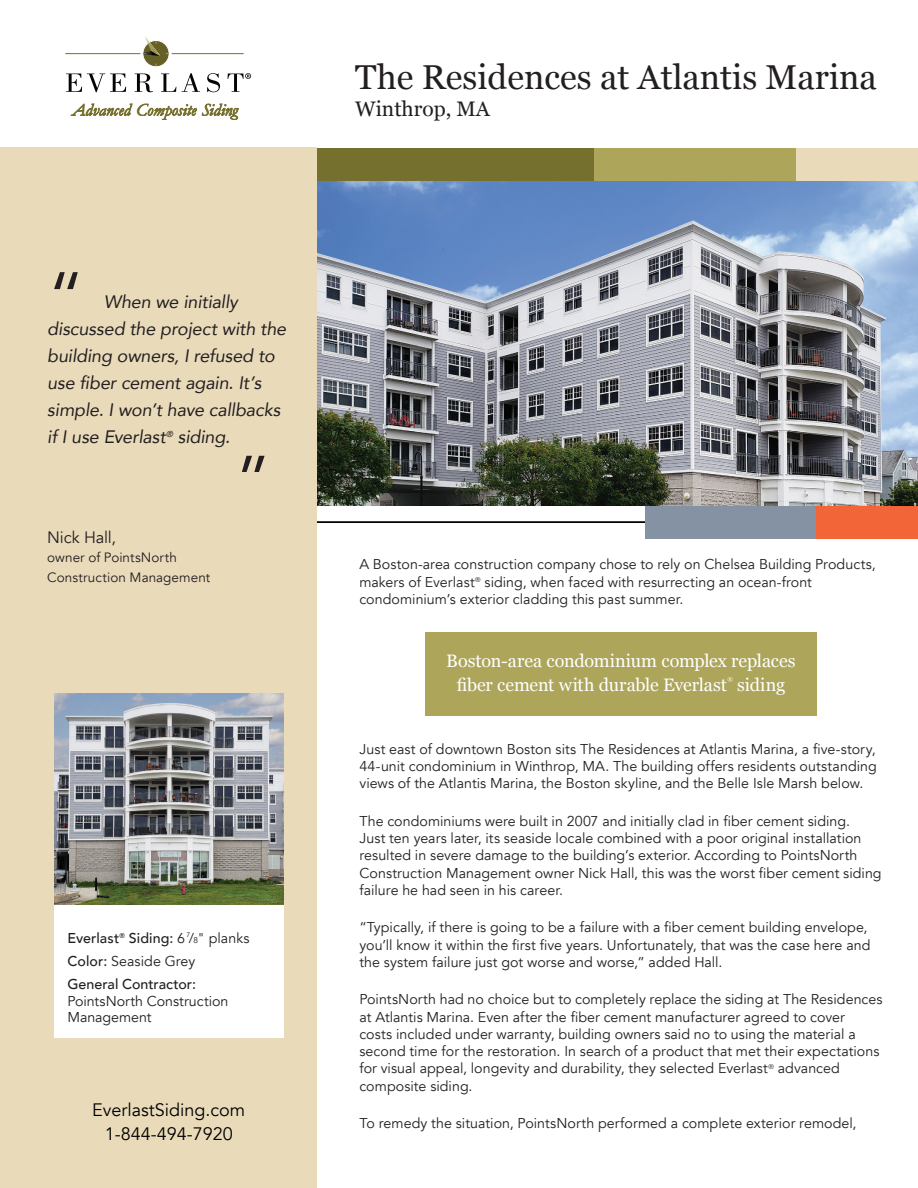
<style>
.page{position:relative;width:918px;height:1188px;background:#fff}
.page>*{position:absolute;margin:0;border:0;box-sizing:border-box;transform-origin:0 0}
.t1{font:72px "Avenir";color:#231f20}
.t2{font:69px "Avenir";color:#231f20}
.t3{font:34.5px "Georgia";color:#231f20}
.t4{font:21px "Georgia";color:#231f20}
.t5{font:italic 18px/27px "Avenir";letter-spacing:-.01em;color:#231f20}
.t6{font:18px/24px "Georgia";letter-spacing:-.01em;color:#fff}
.t7{font:18px/24px "Avenir";color:#000;text-align:center}
.t8{font:16.5px "Avenir";letter-spacing:-.01em;color:#231f20}
.t9{font:14.25px/17.2px "Avenir";color:#231f20}
.t10{font:500 14.25px/23.2px "Avenir";color:#231f20}
.t11{font:13.5px/19.5px "Avenir";letter-spacing:.005em;color:#231f20}
.t12{font:5.7px "Georgia";color:#fff}
.s1{font-weight:400}
.s2{font-weight:400;font-size:8.25px}
</style>
<div class="page">
<hr style="left:310px;top:522px;width:338px;height:1px;background:#000">
<hr style="left:310px;top:521px;width:338px;height:1px;background:#000">
<img style="left:316px;top:181px;width:602px;height:324px">
<div style="left:425px;top:632px;width:392px;height:84px;background:#ada55a"></div>
<hr style="left:172px;top:53px;width:71px;height:1px;background:#75702d">
<div style="left:143px;top:41px;width:26px;height:26px;background:#666027;border-radius:50%"></div>
<div style="left:143px;top:40px;width:26px;height:27px;border:1px solid #fff;border-radius:50%"></div>
<svg style="left:143px;top:36px;width:17px;height:20px"></svg>
<hr style="left:66px;top:53px;width:74px;height:1px;background:#75702d">
<svg style="left:66px;top:74px;width:60px;height:18px"></svg>
<svg style="left:135px;top:74px;width:18px;height:18px"></svg>
<svg style="left:161px;top:74px;width:15px;height:18px"></svg>
<svg style="left:182px;top:73px;width:18px;height:19px"></svg>
<svg style="left:207px;top:73px;width:13px;height:19px"></svg>
<svg style="left:227px;top:73px;width:24px;height:19px"></svg>
<svg style="left:71px;top:104px;width:168px;height:16px"></svg>
<div style="left:807px;top:506px;width:111px;height:32px;background:#f26539"></div>
<div style="left:296px;top:148px;width:317px;height:33px;background:#75702d"></div>
<div style="left:594px;top:148px;width:220px;height:33px;background:#ada55a"></div>
<div style="left:796px;top:148px;width:122px;height:33px;background:#e9dbba"></div>
<div style="left:645px;top:506px;width:170px;height:32px;background:#8592a4"></div>
<div style="left:0;top:148px;width:316px;height:1040px;background:#e9dbba"></div>
<img style="left:54px;top:693px;width:230px;height:213px">
<div style="left:54px;top:906px;width:230px;height:132px;background:#fff"></div>
<h1 class="t1" style="left:47px;top:255px;width:39px">“</h1>
<p class="t5" style="left:47px;top:288px;width:240px;text-indent:57px">When we initially discussed the project with the building owners, I refused to use fiber cement again. It’s simple. I won’t have callbacks if I use Everlast<sup>®</sup> siding.</p>
<h2 class="t2" style="left:235px;top:440px;width:37px">”</h2>
<p class="t8" style="left:47px;top:527px;width:70px">Nick Hall,</p>
<p class="t11" style="left:47px;top:548px;width:165px">owner of PointsNorth<br>Construction Management</p>
<p class="t10" style="left:67px;top:925px;width:183px">Everlast<sup>®</sup> Siding: <span class="s1">6</span> <sup>7</sup><span class="s1">/</span><span class="s2">8</span><span class="s1">" planks<br></span>Color: <span class="s1">Seaside Grey<br></span>General Contractor:</p>
<p class="t9" style="left:67px;top:993px;width:162px;line-height:16.5px">PointsNorth Construction<br>Management</p>
<p class="t7" style="left:92px;top:1098px;width:154px">EverlastSiding.com<br>1-844-494-7920</p>
<h3 class="t3" style="left:355px;top:52px;width:523px">The Residences at Atlantis Marina</h3>
<h3 class="t4" style="left:355px;top:93px;width:136px">Winthrop, MA</h3>
<p class="t9" style="left:359px;top:556px;width:518px">A Boston-area construction company chose to rely on Chelsea Building Products, makers of Everlast<sup>®</sup> siding, when faced with resurrecting an ocean-front condominium’s exterior cladding this past summer.</p>
<p class="t6" style="left:457px;top:648px;width:340px;text-indent:-10px">Boston-area condominium complex replaces fiber cement with durable Everlast</p>
<p class="t12" style="left:727px;top:675px;width:7px">®</p>
<p class="t6" style="left:737px;top:672px;width:49px">siding</p>
<p class="t9" style="left:359px;top:740px;width:519px;text-align:justify">Just east of downtown Boston sits The Residences at Atlantis Marina, a five-story, 44-unit condominium in Winthrop, MA. The building offers residents outstanding views of the Atlantis Marina, the Boston skyline, and the Belle Isle Marsh below.</p>
<p class="t9" style="left:359px;top:813px;width:524px">The condominiums were built in 2007 and initially clad in fiber cement siding.<br>Just ten years later, its seaside locale combined with a poor original installation resulted in severe damage to the building’s exterior. According to PointsNorth Construction Management owner Nick Hall, this was the worst fiber cement siding failure he had seen in his career.</p>
<p class="t9" style="left:359px;top:919px;width:513px">“Typically, if there is going to be a failure with a fiber cement building envelope, you’ll know it within the first five years. Unfortunately, that was the case here and the system failure just got worse and worse,” added Hall.</p>
<p class="t9" style="left:359px;top:991px;width:525px">PointsNorth had no choice but to completely replace the siding at The Residences at Atlantis Marina. Even after the fiber cement manufacturer agreed to cover<br>costs included under warranty, building owners said no to using the material a second time for the restoration. In search of a product that met their expectations for visual appeal, longevity and durability, they selected Everlast<sup>®</sup> advanced composite siding.</p>
<p class="t9" style="left:359px;top:1115px;width:499px">To remedy the situation, PointsNorth performed a complete exterior remodel,</p>
</div>
